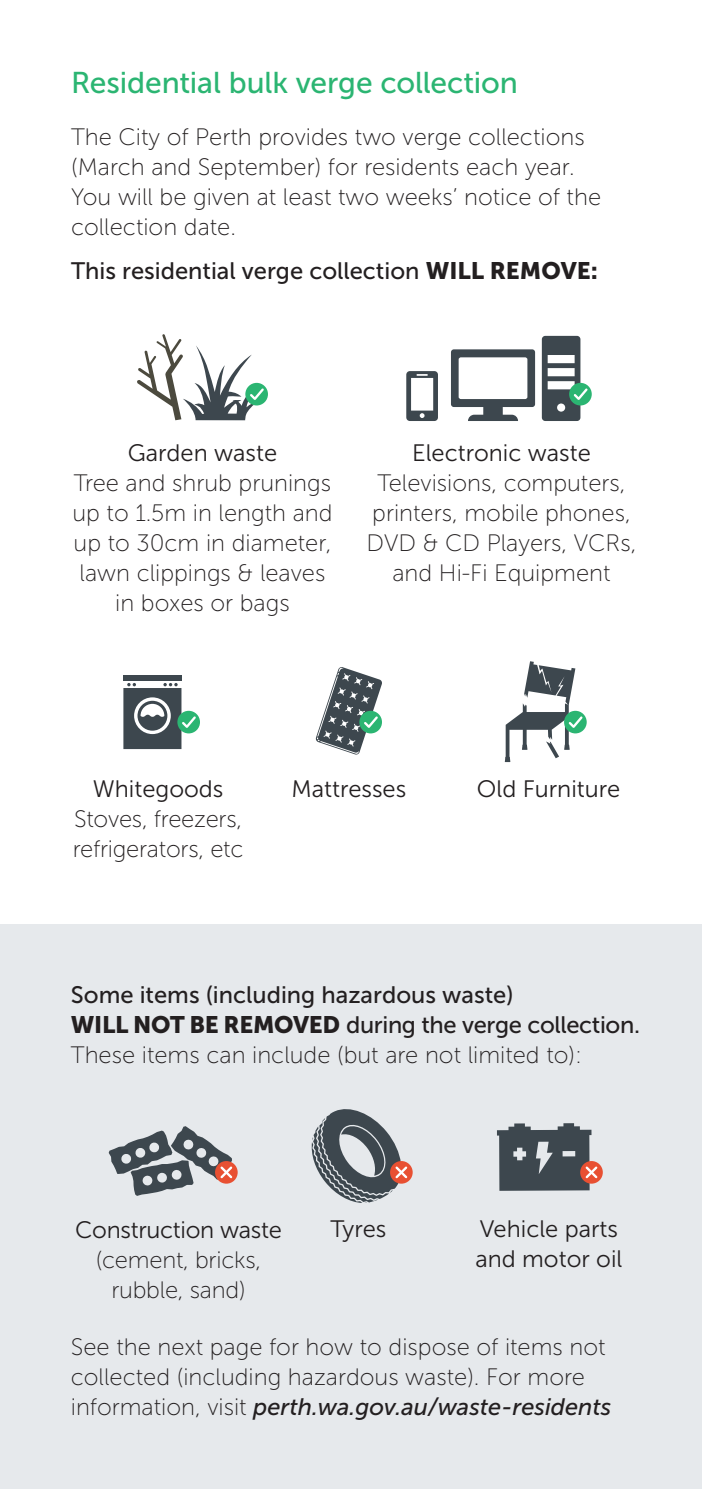
<style>
.page{position:relative;width:702px;height:1489px;background:#fff}
.page>*{position:absolute;margin:0;border:0;box-sizing:border-box;transform-origin:0 0}
.t1{font:30px "Museo Sans 500";letter-spacing:-.005em;color:#2bb572}
.Dates{font:23.75px/30px "Museo Sans 100";color:#231f20;text-align:center}
.Dates-2{font:23.75px/30px "Museo Sans 500";color:#231f20}
.Dates-3{font:23.75px/30px "Museo Sans 300";color:#231f20}
.s1{font-family:"Museo Sans 900"}
.s2{font-family:"Museo Sans 300"}
.s3{font-family:"Museo Sans 100"}
.s4{font-family:"Museo Sans 500";font-style:italic}
</style>
<div class="page">
<div style="left:245px;top:383px;width:23px;height:22px;background:#2bb572;border-radius:50%"></div>
<svg style="left:137px;top:334px;width:129px;height:86px"></svg>
<div style="left:123px;top:674px;width:58px;height:6px;background:#3d474e"></div>
<div style="left:177px;top:710px;width:23px;height:23px;background:#2bb572;border-radius:50%"></div>
<svg style="left:123px;top:683px;width:75px;height:66px"></svg>
<svg style="left:316px;top:667px;width:66px;height:87px"></svg>
<div style="left:564px;top:710px;width:22px;height:23px;background:#2bb572;border-radius:50%"></div>
<svg style="left:505px;top:661px;width:79px;height:101px"></svg>
<svg style="left:406px;top:371px;width:32px;height:50px"></svg>
<svg style="left:451px;top:349px;width:84px;height:72px"></svg>
<div style="left:569px;top:383px;width:22px;height:22px;background:#2bb572;border-radius:50%"></div>
<svg style="left:542px;top:336px;width:47px;height:85px"></svg>
<div style="left:0;top:924px;width:702px;height:564px;background:#e6e9ec"></div>
<svg style="left:215px;top:1160px;width:23px;height:23px"></svg>
<svg style="left:109px;top:1126px;width:125px;height:69px"></svg>
<div style="left:580px;top:1160px;width:22px;height:23px;background:#e85032;border-radius:50%"></div>
<svg style="left:497px;top:1123px;width:102px;height:67px"></svg>
<div style="left:390px;top:1160px;width:22px;height:23px;background:#e85032;border-radius:50%"></div>
<svg style="left:311px;top:1109px;width:98px;height:94px"></svg>
<hr style="left:701px;top:557px;width:1px;height:931px;background:#e85032">
<h1 class="t1" style="left:71px;top:66px;width:448px">Residential bulk verge collection</h1>
<p class="Dates" style="left:71px;top:122px;width:531px;text-align:left">The City of Perth provides two verge collections (March and September) for residents each year.<br>You will be given at least two weeks’ notice of the collection date.</p>
<p class="Dates-2" style="left:71px;top:256px;width:528px">This residential verge collection <span class="s1">WILL REMOVE:</span></p>
<p class="Dates" style="left:72px;top:438px;width:262px"><span class="s2">Garden waste<br></span>Tree and shrub prunings up to 1.5m in length and up to 30cm in diameter, lawn clippings &amp; leaves in boxes or bags</p>
<p class="Dates" style="left:366px;top:438px;width:271px"><span class="s2">Electronic waste<br></span>Televisions, computers, printers, mobile phones,<br>DVD &amp; CD Players, VCRs, and Hi-Fi Equipment</p>
<p class="Dates" style="left:73px;top:774px;width:172px"><span class="s2">Whitegoods<br></span>Stoves, freezers, refrigerators, etc</p>
<p class="Dates-3" style="left:291px;top:773px;width:116px">Mattresses</p>
<p class="Dates-3" style="left:477px;top:773px;width:145px">Old Furniture</p>
<p class="Dates-2" style="left:71px;top:980px;width:570px">Some items (including hazardous waste)<br><span class="s1">WILL NOT BE REMOVED</span> during the verge collection.<br><span class="s3">These items can include (but are not limited to):</span></p>
<p class="Dates" style="left:75px;top:1214px;width:208px"><span class="s2">Construction waste </span>(cement, bricks, rubble, sand)</p>
<p class="Dates-3" style="left:475px;top:1213px;width:149px">Vehicle parts and motor oil</p>
<p class="Dates-3" style="left:330px;top:1213px;width:57px">Tyres</p>
<p class="Dates" style="left:71px;top:1331px;width:542px;text-align:left">See the next page for how to dispose of items not collected (including hazardous waste). For more information, visit <span class="s4">perth.wa.gov.au/waste-residents</span></p>
</div>
